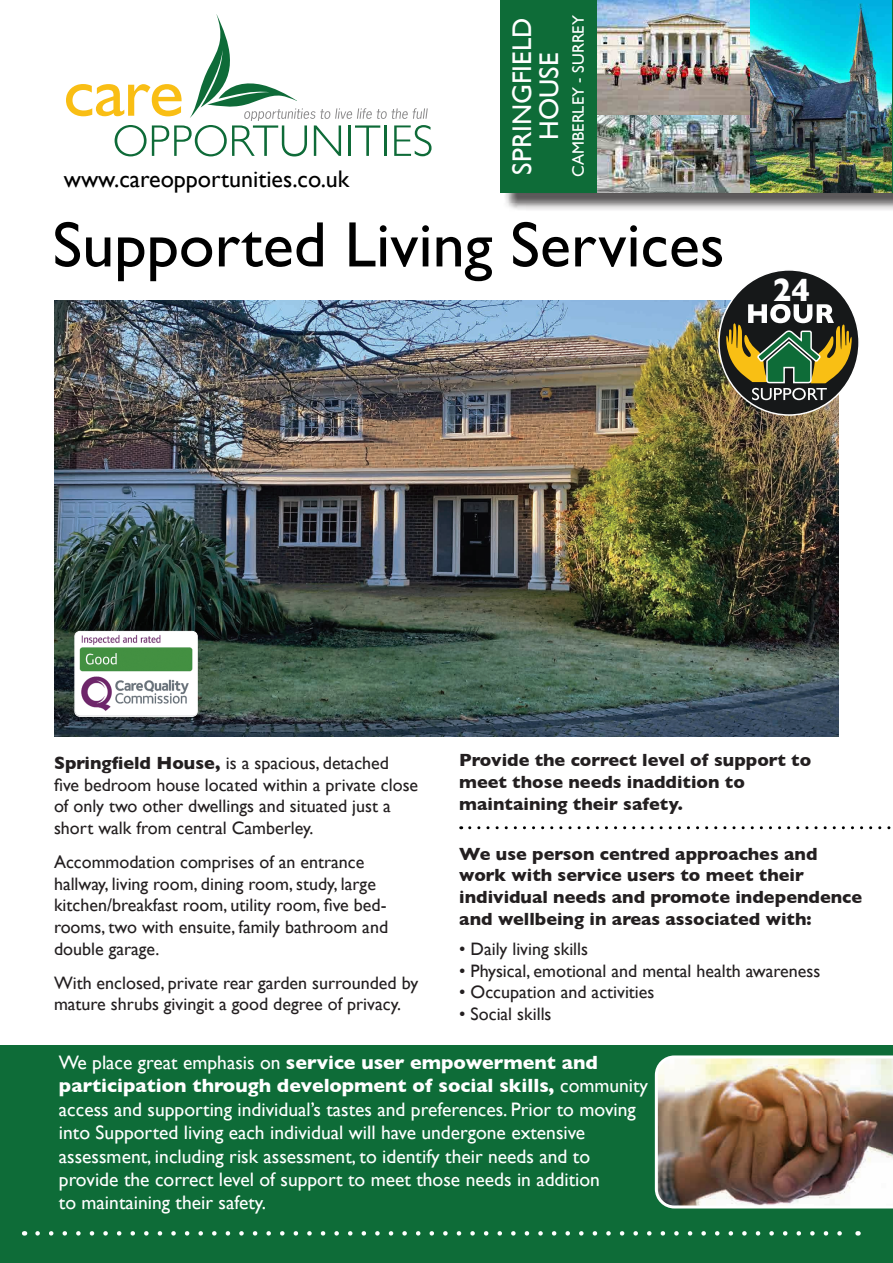
<style>
.page{position:relative;width:893px;height:1263px;background:#fff}
.page>*{position:absolute;margin:0;border:0;box-sizing:border-box;transform-origin:0 0}
.t1{font:64.5px "Gill Sans";color:#000}
.t2{font:700 33px "Gill Sans";color:#fff;scale:.95 1}
.t3{font:27px "Gill Sans";color:#fff}
.t4{font:24px "Gill Sans";color:#000}
.t5{font:19.5px/23.4px "Gill Sans";color:#fff}
.t6{font:18px/21.6px "Gill Sans";color:#231f20}
.t7{font:700 18px/21.6px "Gill Sans";color:#231f20}
.t8{font:16.5px "Gill Sans";color:#fff}
.s1{font-weight:700}
</style>
<div class="page">
<img style="left:54px;top:301px;width:785px;height:435px">
<div style="left:503px;top:0;width:390px;height:211px;background:#231f20;opacity:.75"></div>
<div style="left:501px;top:0;width:392px;height:192px;background:#0e6c38"></div>
<div style="left:0;top:1045px;width:893px;height:218px;background:#0e6c38"></div>
<svg style="left:66px;top:14px;width:366px;height:142px"></svg>
<img style="left:597px;top:0;width:153px;height:192px">
<svg style="left:38px;top:1231px;width:804px;height:4px"></svg>
<div style="left:719px;top:270px;width:140px;height:145px;background:#161819;border-radius:50%"></div>
<svg style="left:726px;top:304px;width:126px;height:96px"></svg>
<img style="left:655px;top:1055px;width:238px;height:153px">
<svg style="left:470px;top:826px;width:421px;height:3px"></svg>
<img style="left:750px;top:0;width:142px;height:192px">
<img style="left:75px;top:631px;width:122px;height:84px">
<div style="left:74px;top:631px;width:124px;height:86px;border:1px solid #fff;border-radius:5px"></div>
<p class="t4" style="left:64px;top:165px;width:287px">www.careopportunities.co.uk</p>
<p class="t3" style="left:506px;top:174px;width:158px;rotate:-90deg">SPRINGFIELD</p>
<p class="t8" style="left:569px;top:177px;width:163px;rotate:-90deg">CAMBERLEY - SURREY</p>
<p class="t3" style="left:533px;top:140px;width:88px;rotate:-90deg">HOUSE</p>
<p class="t1" style="left:53px;top:207px;width:673px">Supported Living Services</p>
<h2 class="t2" style="left:773px;top:264px;width:41px">24</h2>
<p class="t7" style="left:459px;top:749px;width:354px">Provide the correct level of support to meet those needs inaddition to maintaining their safety.</p>
<p class="t6" style="left:54px;top:752px;width:366px"><span class="s1">Springfield House,</span> is a spacious, detached five bedroom house located within a private close of only two other dwellings and situated just a</p>
<p class="t6" style="left:54px;top:817px;width:261px">short walk from central Camberley.</p>
<p class="t6" style="left:54px;top:851px;width:336px">Accommodation comprises of an entrance hallway, living room, dining room, study, large kitchen/breakfast room, utility room, five bed&shy;rooms, two with ensuite, family bathroom and double garage.</p>
<p class="t6" style="left:54px;top:972px;width:366px">With enclosed, private rear garden surrounded by mature shrubs givingit a good degree of privacy.</p>
<p class="t7" style="left:459px;top:842px;width:404px">We use person centred approaches and work with service users to meet their individual needs and promote independence and wellbeing in areas associated with:</p>
<p class="t6" style="left:459px;top:938px;width:130px">• Daily living skills</p>
<p class="t6" style="left:459px;top:960px;width:363px">• Physical, emotional and mental health awareness</p>
<p class="t6" style="left:459px;top:981px;width:197px">• Occupation and activities</p>
<p class="t6" style="left:459px;top:1003px;width:94px">• Social skills</p>
<p class="t5" style="left:59px;top:1050px;width:591px">We place great emphasis on <span class="s1">service user empowerment and participation through development of social skills,</span> community access and supporting individual’s tastes and preferences. Prior to moving into Supported living each individual will have undergone extensive assessment, including risk assessment, to identify their needs and to provide the correct level of support to meet those needs in addition</p>
<p class="t5" style="left:59px;top:1191px;width:209px">to maintaining their safety.</p>
</div>
